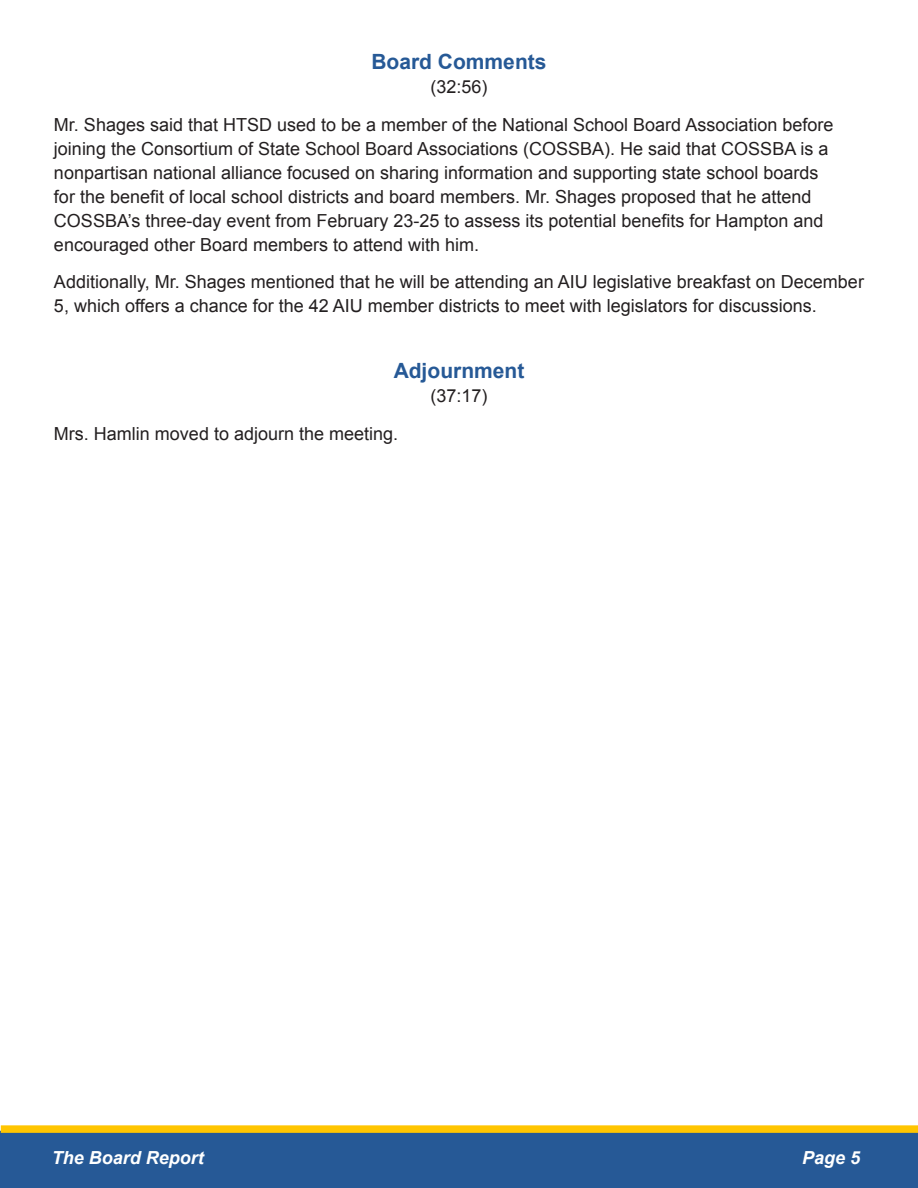
<style>
.page{position:relative;width:918px;height:1188px;background:#fff}
.page>*{position:absolute;margin:0;border:0;box-sizing:border-box;transform-origin:0 0}
.Blue_Heads_Centered{font:700 21px "Arial";color:#265996}
.Body{font:18px/24px "Arial";color:#231f20}
.t1{font:italic 700 18px "Arial";color:#fff}
.Timestamps_centered{font:18px "Arial";color:#231f20}
</style>
<div class="page">
<div style="left:0;top:1131px;width:918px;height:57px;background:#265996"></div>
<div style="left:1px;top:1125px;width:917px;height:8px;background:#ffc500"></div>
<p class="Blue_Heads_Centered" style="left:371px;top:48px;width:177px">Board Comments</p>
<p class="Timestamps_centered" style="left:430px;top:75px;width:59px">(32:56)</p>
<p class="Body" style="left:54px;top:113px;width:781px">Mr. Shages said that HTSD used to be a member of the National School Board Association before joining the Consortium of State School Board Associations (COSSBA). He said that COSSBA is a nonpartisan national alliance focused on sharing information and supporting state school boards for the benefit of local school districts and board members. Mr. Shages proposed that he attend COSSBA’s three-day event from February 23-25 to assess its potential benefits for Hampton and encouraged other Board members to attend with him.</p>
<p class="Body" style="left:54px;top:270px;width:812px">Additionally, Mr. Shages mentioned that he will be attending an AIU legislative breakfast on December<br>5, which offers a chance for the 42 AIU member districts to meet with legislators for discussions.</p>
<p class="Blue_Heads_Centered" style="left:394px;top:357px;width:132px">Adjournment</p>
<p class="Timestamps_centered" style="left:430px;top:384px;width:59px">(37:17)</p>
<p class="Body" style="left:54px;top:422px;width:346px">Mrs. Hamlin moved to adjourn the meeting.</p>
<p class="t1" style="left:52px;top:1146px;width:154px">The Board Report</p>
<p class="t1" style="left:802px;top:1146px;width:60px">Page 5</p>
</div>
